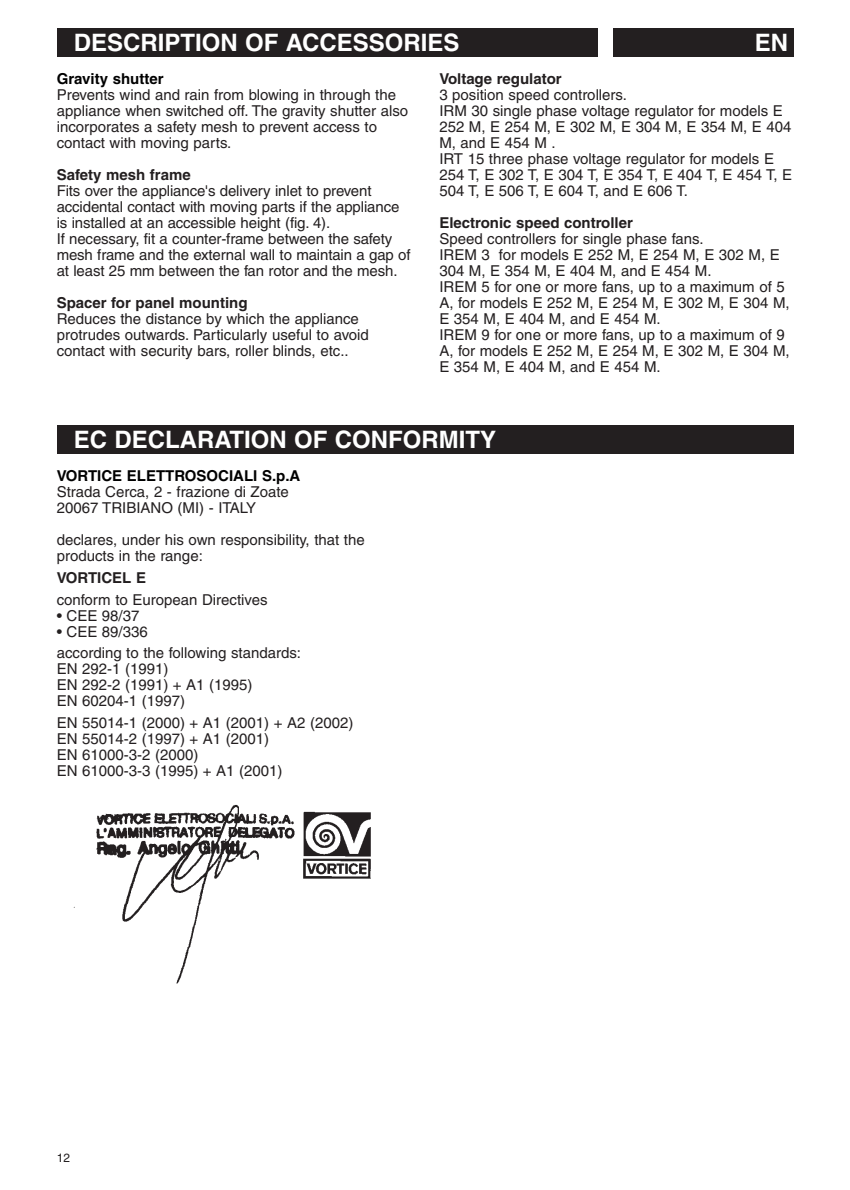
<style>
.page{position:relative;width:850px;height:1190px;background:#fff}
.page>*{position:absolute;margin:0;border:0;box-sizing:border-box;transform-origin:0 0}
.t1{font:700 24px "Helvetica";color:#fff}
.t2{font:15px/16px "Helvetica";color:#231f20}
.t3{font:700 15px "Helvetica";color:#231f20}
.t4{font:700 15px "Helvetica";color:#000}
.t5{font:12px "Helvetica";color:#231f20}
</style>
<div class="page">
<div style="left:57px;top:28px;width:737px;height:29px;background:#231f20"></div>
<div style="left:598px;top:28px;width:14px;height:29px;background:#fff"></div>
<div style="left:57px;top:425px;width:737px;height:29px;background:#231f20"></div>
<img style="left:73px;top:804px;width:298px;height:180px">
<h1 class="t1" style="left:74px;top:33px;width:387px">DESCRIPTION OF ACCESSORIES</h1>
<h1 class="t1" style="left:755px;top:33px;width:35px">EN</h1>
<p class="t4" style="left:57px;top:74px;width:108px">Gravity shutter</p>
<p class="t2" style="left:57px;top:89px;width:353px">Prevents wind and rain from blowing in through the appliance when switched off. The gravity shutter also incorporates a safety mesh to prevent access to contact with moving parts.</p>
<p class="t3" style="left:57px;top:170px;width:136px">Safety mesh frame</p>
<p class="t2" style="left:57px;top:185px;width:355px">Fits over the appliance's delivery inlet to prevent accidental contact with moving parts if the appliance is installed at an accessible height (fig. 4).<br>If necessary, fit a counter-frame between the safety mesh frame and the external wall to maintain a gap of at least 25 mm between the fan rotor and the mesh.</p>
<p class="t3" style="left:57px;top:298px;width:192px">Spacer for panel mounting</p>
<p class="t2" style="left:57px;top:313px;width:314px">Reduces the distance by which the appliance protrudes outwards. Particularly useful to avoid contact with security bars, roller blinds, etc..</p>
<p class="t3" style="left:439px;top:74px;width:124px">Voltage regulator</p>
<p class="t2" style="left:439px;top:89px;width:354px">3 position speed controllers.<br>IRM 30 single phase voltage regulator for models E 252 M, E 254 M, E 302 M, E 304 M, E 354 M, E 404<br>M, and E 454 M .<br>IRT 15 three phase voltage regulator for models E 254 T, E 302 T, E 304 T, E 354 T, E 404 T, E 454 T, E 504 T, E 506 T, E 604 T, and E 606 T.</p>
<p class="t3" style="left:439px;top:218px;width:195px">Electronic speed controller</p>
<p class="t2" style="left:439px;top:233px;width:352px">Speed controllers for single phase fans.<br>IREM 3 for models E 252 M, E 254 M, E 302 M, E 304 M, E 354 M, E 404 M, and E 454 M.<br>IREM 5 for one or more fans, up to a maximum of 5<br>A, for models E 252 M, E 254 M, E 302 M, E 304 M, E 354 M, E 404 M, and E 454 M.<br>IREM 9 for one or more fans, up to a maximum of 9<br>A, for models E 252 M, E 254 M, E 302 M, E 304 M, E 354 M, E 404 M, and E 454 M.</p>
<h1 class="t1" style="left:74px;top:430px;width:424px">EC DECLARATION OF CONFORMITY</h1>
<p class="t4" style="left:57px;top:471px;width:245px">VORTICE ELETTROSOCIALI S.p.A</p>
<p class="t2" style="left:57px;top:485px;width:234px">Strada Cerca, 2 - frazione di Zoate<br>20067 TRIBIANO (MI) - ITALY</p>
<p class="t2" style="left:57px;top:533px;width:310px">declares, under his own responsibility, that the products in the range:</p>
<p class="t3" style="left:57px;top:572px;width:91px">VORTICEL E</p>
<p class="t2" style="left:57px;top:593px;width:212px">conform to European Directives</p>
<p class="t2" style="left:57px;top:609px;width:84px">• CEE 98/37</p>
<p class="t2" style="left:57px;top:622px;width:246px;line-height:21.6px">• CEE 89/336<br>according to the following standards:</p>
<p class="t2" style="left:57px;top:662px;width:197px">EN 292-1 (1991)<br>EN 292-2 (1991) + A1 (1995)<br>EN 60204-1 (1997)</p>
<p class="t2" style="left:57px;top:716px;width:298px">EN 55014-1 (2000) + A1 (2001) + A2 (2002)<br>EN 55014-2 (1997) + A1 (2001)<br>EN 61000-3-2 (2000)<br>EN 61000-3-3 (1995) + A1 (2001)</p>
<p class="t5" style="left:57px;top:1154px;width:15px">12</p>
</div>
